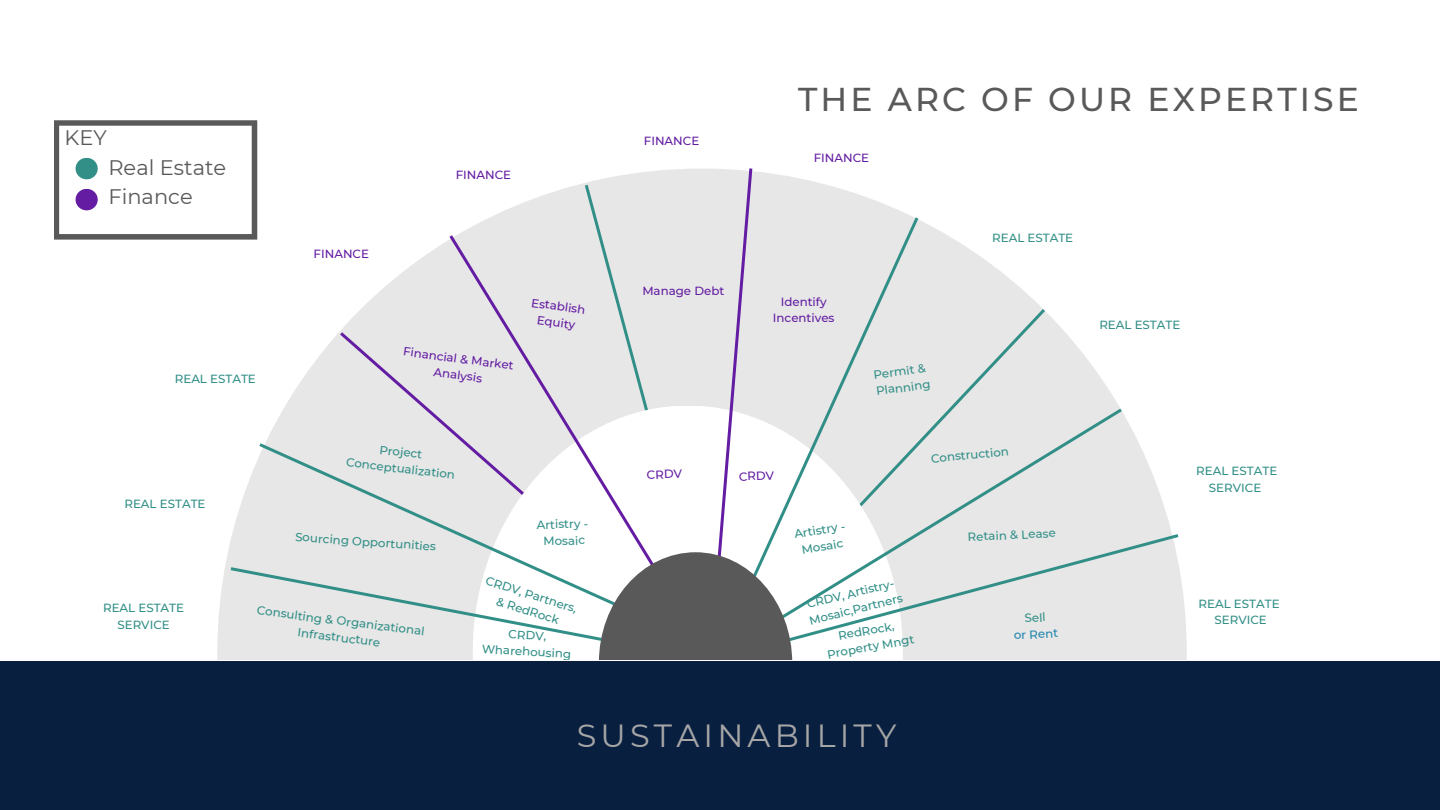
<style>
.page{position:relative;width:1440px;height:810px;background:#fff}
.page>*{position:absolute;margin:0;border:0;box-sizing:border-box;transform-origin:0 0}
.t1{font:500 33px "Montserrat";letter-spacing:.095em;color:#595959}
.t2{font:32px "Montserrat";letter-spacing:.13em;color:#a6a6a6}
.t3{font:21px "Montserrat";color:#595959}
.t4{font:500 11.8px "Montserrat";color:#328f87}
.t5{font:500 11.8px "Montserrat";color:#631ca2}
.t6{font:500 11.8px "Montserrat";color:#2085ae}
</style>
<div class="page">
<svg style="left:217px;top:169px;width:970px;height:492px"></svg>
<div style="left:337px;top:329px;width:110px;height:112px;background:#e7e7e7"></div>
<div style="left:583px;top:181px;width:125px;height:51px;background:#e7e7e7"></div>
<div style="left:921px;top:306px;width:127px;height:100px;background:#e7e7e7"></div>
<div style="left:256px;top:441px;width:191px;height:124px;background:#e7e7e7"></div>
<svg style="left:708px;top:168px;width:46px;height:64px;background:#dfdae3"></svg>
<div style="left:227px;top:565px;width:220px;height:95px;background:#e7e7e7"></div>
<svg style="left:447px;top:232px;width:264px;height:428px"></svg>
<div style="left:711px;top:214px;width:210px;height:192px;background:#e7e7e7"></div>
<svg style="left:706px;top:406px;width:419px;height:126px"></svg>
<svg style="left:706px;top:532px;width:476px;height:128px"></svg>
<div style="left:599px;top:552px;width:193px;height:222px;background:#595959;border-radius:50%"></div>
<svg style="left:54px;top:120px;width:203px;height:120px"></svg>
<div style="left:76px;top:158px;width:22px;height:21px;background:#328f87;border-radius:50%"></div>
<div style="left:76px;top:189px;width:22px;height:21px;background:#631ca2;border-radius:50%"></div>
<div style="left:0;top:661px;width:1440px;height:149px;background:#091f40"></div>
<p class="t3" style="left:64px;top:125px;width:44px">KEY</p>
<p class="t3" style="left:108px;top:154px;width:119px">Real Estate</p>
<p class="t3" style="left:108px;top:184px;width:86px">Finance</p>
<p class="t4" style="left:175px;top:372px;width:83px">REAL ESTATE</p>
<p class="t4" style="left:124px;top:497px;width:83px">REAL ESTATE</p>
<p class="t5" style="left:456px;top:168px;width:57px">FINANCE</p>
<p class="t5" style="left:314px;top:247px;width:57px">FINANCE</p>
<p class="t5" style="left:404px;top:345px;width:113px;rotate:7deg">Financial &amp; Market</p>
<p class="t5" style="left:435px;top:365px;width:50px;rotate:7deg">Analysis</p>
<p class="t5" style="left:532px;top:295px;width:56px;rotate:8deg">Establish</p>
<p class="t5" style="left:538px;top:313px;width:40px;rotate:8deg">Equity</p>
<p class="t4" style="left:380px;top:442px;width:45px;rotate:7deg">Project</p>
<p class="t4" style="left:347px;top:455px;width:111px;rotate:7deg">Conceptualization</p>
<p class="t4" style="left:296px;top:530px;width:143px;rotate:4deg">Sourcing Opportunities</p>
<p class="t4" style="left:537px;top:517px;width:53px;rotate:-1deg">Artistry -</p>
<p class="t4" style="left:543px;top:534px;width:43px;rotate:-1deg">Mosaic</p>
<p class="t5" style="left:644px;top:134px;width:57px">FINANCE</p>
<p class="t1" style="left:798px;top:80px;width:562px">THE ARC OF OUR EXPERTISE</p>
<p class="t5" style="left:814px;top:151px;width:57px">FINANCE</p>
<p class="t5" style="left:642px;top:284px;width:83px">Manage Debt</p>
<p class="t5" style="left:781px;top:294px;width:47px">Identify</p>
<p class="t5" style="left:773px;top:311px;width:63px">Incentives</p>
<p class="t5" style="left:647px;top:467px;width:37px;rotate:-2deg">CRDV</p>
<p class="t5" style="left:739px;top:469px;width:37px;rotate:-2deg">CRDV</p>
<p class="t4" style="left:793px;top:527px;width:53px;rotate:-9deg">Artistry -</p>
<p class="t4" style="left:801px;top:542px;width:43px;rotate:-9deg">Mosaic</p>
<p class="t4" style="left:992px;top:231px;width:83px">REAL ESTATE</p>
<p class="t4" style="left:873px;top:367px;width:54px;rotate:-7deg">Permit &amp;</p>
<p class="t4" style="left:875px;top:384px;width:56px;rotate:-7deg">Planning</p>
<p class="t4" style="left:930px;top:452px;width:80px;rotate:-6deg">Construction</p>
<p class="t4" style="left:967px;top:530px;width:90px;rotate:-3deg">Retain &amp; Lease</p>
<p class="t4" style="left:1099px;top:318px;width:83px">REAL ESTATE</p>
<p class="t4" style="left:1196px;top:464px;width:83px">REAL ESTATE</p>
<p class="t4" style="left:1209px;top:480px;width:54px">SERVICE</p>
<p class="t4" style="left:103px;top:601px;width:83px">REAL ESTATE</p>
<p class="t4" style="left:117px;top:617px;width:54px">SERVICE</p>
<p class="t4" style="left:258px;top:603px;width:170px;rotate:7deg">Consulting &amp; Organizational</p>
<p class="t4" style="left:299px;top:625px;width:85px;rotate:7deg">Infrastructure</p>
<p class="t4" style="left:488px;top:573px;width:97px;rotate:18deg">CRDV, Partners,</p>
<p class="t4" style="left:805px;top:597px;width:94px;rotate:-14deg">CRDV, Artistry-</p>
<p class="t4" style="left:808px;top:614px;width:97px;rotate:-14deg">Mosaic,Partners</p>
<p class="t4" style="left:499px;top:594px;width:67px;rotate:18deg">&amp; RedRock</p>
<p class="t4" style="left:837px;top:628px;width:58px;rotate:-10deg">RedRock,</p>
<p class="t4" style="left:509px;top:627px;width:39px;rotate:3deg">CRDV,</p>
<p class="t4" style="left:482px;top:642px;width:91px;rotate:3deg">Wharehousing</p>
<p class="t4" style="left:497px;top:629px;width:37px;rotate:7deg">CRDV</p>
<p class="t4" style="left:848px;top:637px;width:55px;rotate:-4deg">RedRock</p>
<p class="t4" style="left:826px;top:647px;width:90px;rotate:-10deg">Property Mngt</p>
<p class="t2" style="left:577px;top:716px;width:321px">SUSTAINABILITY</p>
<p class="t4" style="left:1024px;top:611px;width:23px;rotate:-3deg">Sell</p>
<p class="t6" style="left:1013px;top:628px;width:46px;rotate:-3deg">or Rent</p>
<p class="t4" style="left:1199px;top:596px;width:83px">REAL ESTATE</p>
<p class="t4" style="left:1215px;top:613px;width:54px">SERVICE</p>
</div>
